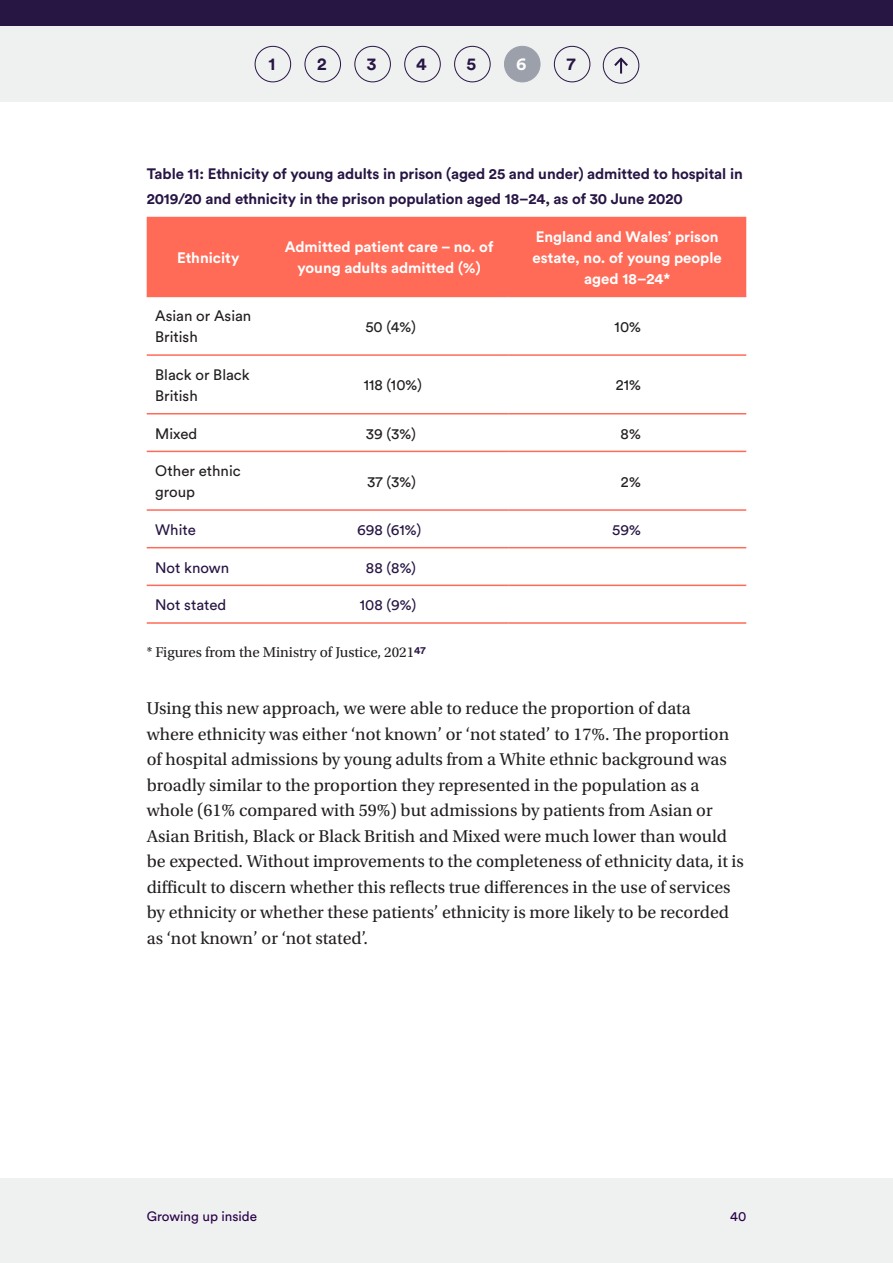
<style>
.page{position:relative;width:893px;height:1263px;background:#fff}
.page>*{position:absolute;margin:0;border:0;box-sizing:border-box;transform-origin:0 0}
.Body_text{font:18px/25.5px "Utopia Std";color:#231f20}
.t1{font:700 17.55px "Circular Pro";color:#271544}
.t2{font:700 17.55px "Circular Pro";color:#fff}
.Table_title{font:700 15px/25.5px "Circular Pro";letter-spacing:-.005em;color:#271544}
.Table_Headre_Center_aligned{font:700 15px/21px "Circular Pro";color:#fff;text-align:center}
.Table_text_left_aligned{font:15px/21px "Circular Pro";color:#231f20}
.Table_text_left_aligned-2{font:15px "Circular Pro";color:#271544}
.Source_Note{font:15px "Utopia Std";color:#231f20}
.Table_text_right_aligned{font:15px "Circular Pro";color:#231f20}
.Table_text_right_aligned-2{font:15px "Circular Pro";color:#271544}
.t3{font:13.5px "Circular Pro";color:#280048}
</style>
<div class="page">
<div style="left:0;top:0;width:893px;height:26px;background:#271544"></div>
<div style="left:0;top:26px;width:893px;height:76px;background:#eff0f0"></div>
<div style="left:0;top:1179px;width:893px;height:84px;background:#eff0f0"></div>
<div style="left:504px;top:46px;width:36px;height:36px;background:#9ba0ab;border-radius:50%"></div>
<div style="left:504px;top:46px;width:36px;height:36px;border:1px solid #9ba0ab;border-radius:50%"></div>
<div style="left:305px;top:46px;width:36px;height:36px;border:1px solid #271544;border-radius:50%"></div>
<div style="left:454px;top:46px;width:36px;height:36px;border:1px solid #271544;border-radius:50%"></div>
<div style="left:355px;top:46px;width:36px;height:36px;border:1px solid #271544;border-radius:50%"></div>
<div style="left:554px;top:46px;width:36px;height:36px;border:1px solid #271544;border-radius:50%"></div>
<div style="left:255px;top:46px;width:36px;height:36px;border:1px solid #271544;border-radius:50%"></div>
<div style="left:404px;top:46px;width:37px;height:36px;border:1px solid #271544;border-radius:50%"></div>
<div style="left:603px;top:47px;width:36px;height:36px;border:1px solid #271544;border-radius:50%"></div>
<svg style="left:614px;top:57px;width:14px;height:17px"></svg>
<div style="left:147px;top:217px;width:599px;height:79px;background:#ff6b57"></div>
<hr style="left:147px;top:354px;width:123px;height:2px;background:#ff6b57">
<hr style="left:270px;top:354px;width:238px;height:2px;background:#ff6b57">
<hr style="left:508px;top:354px;width:238px;height:2px;background:#ff6b57">
<hr style="left:147px;top:413px;width:123px;height:1px;background:#ff6b57">
<hr style="left:270px;top:413px;width:238px;height:1px;background:#ff6b57">
<hr style="left:508px;top:413px;width:238px;height:1px;background:#ff6b57">
<hr style="left:147px;top:451px;width:123px;height:1px;background:#ff6b57">
<hr style="left:147px;top:296px;width:123px;height:1px;background:#ff6b57">
<hr style="left:147px;top:509px;width:123px;height:2px;background:#ff6b57">
<hr style="left:270px;top:509px;width:238px;height:2px;background:#ff6b57">
<hr style="left:508px;top:509px;width:238px;height:2px;background:#ff6b57">
<hr style="left:147px;top:547px;width:123px;height:1px;background:#ff6b57">
<hr style="left:270px;top:547px;width:238px;height:1px;background:#ff6b57">
<hr style="left:508px;top:547px;width:238px;height:1px;background:#ff6b57">
<hr style="left:147px;top:585px;width:123px;height:1px;background:#ff6b57">
<hr style="left:270px;top:585px;width:238px;height:1px;background:#ff6b57">
<hr style="left:508px;top:585px;width:238px;height:1px;background:#ff6b57">
<hr style="left:147px;top:622px;width:123px;height:2px;background:#ff6b57">
<hr style="left:270px;top:622px;width:238px;height:2px;background:#ff6b57">
<hr style="left:508px;top:622px;width:238px;height:2px;background:#ff6b57">
<hr style="left:270px;top:296px;width:238px;height:1px;background:#ff6b57">
<hr style="left:508px;top:296px;width:238px;height:1px;background:#ff6b57">
<hr style="left:270px;top:451px;width:238px;height:1px;background:#ff6b57">
<hr style="left:508px;top:451px;width:238px;height:1px;background:#ff6b57">
<p class="t1" style="left:268px;top:52px;width:8px">1</p>
<p class="t1" style="left:317px;top:52px;width:11px">2</p>
<p class="t1" style="left:367px;top:52px;width:11px">3</p>
<p class="t1" style="left:416px;top:52px;width:12px">4</p>
<p class="t1" style="left:467px;top:52px;width:11px">5</p>
<p class="t2" style="left:516px;top:52px;width:12px">6</p>
<p class="t1" style="left:567px;top:52px;width:10px">7</p>
<p class="Table_title" style="left:147px;top:160px;width:598px">Table 11: Ethnicity of young adults in prison (aged 25 and under) admitted to hospital in<br>2019/20 and ethnicity in the prison population aged 18–24, as of 30 June 2020</p>
<p class="Table_Headre_Center_aligned" style="left:177px;top:246px;width:64px">Ethnicity</p>
<p class="Table_Headre_Center_aligned" style="left:285px;top:236px;width:210px">Admitted patient care – no. of young adults admitted (%)</p>
<p class="Table_Headre_Center_aligned" style="left:533px;top:225px;width:191px">England and Wales’ prison estate, no. of young people aged 18–24*</p>
<p class="Table_text_left_aligned" style="left:155px;top:305px;width:98px">Asian or Asian<br>British</p>
<p class="Table_text_left_aligned" style="left:365px;top:315px;width:52px">50 (4%)</p>
<p class="Table_text_right_aligned" style="left:615px;top:316px;width:28px">10%</p>
<p class="Table_text_left_aligned" style="left:155px;top:364px;width:96px">Black or Black<br>British</p>
<p class="Table_text_left_aligned" style="left:364px;top:374px;width:60px">118 (10%)</p>
<p class="Table_text_right_aligned" style="left:616px;top:375px;width:27px">21%</p>
<p class="Table_text_left_aligned" style="left:155px;top:422px;width:44px">Mixed</p>
<p class="Table_text_left_aligned" style="left:366px;top:422px;width:52px">39 (3%)</p>
<p class="Table_text_right_aligned" style="left:621px;top:423px;width:22px">8%</p>
<p class="Table_text_left_aligned" style="left:155px;top:460px;width:87px">Other ethnic group</p>
<p class="Table_text_left_aligned" style="left:367px;top:470px;width:50px">37 (3%)</p>
<p class="Table_text_right_aligned" style="left:621px;top:471px;width:22px">2%</p>
<p class="Table_text_left_aligned-2" style="left:155px;top:520px;width:42px">White</p>
<p class="Table_text_left_aligned-2" style="left:357px;top:520px;width:66px">698 (61%)</p>
<p class="Table_text_right_aligned-2" style="left:612px;top:520px;width:30px">59%</p>
<p class="Table_text_left_aligned-2" style="left:155px;top:557px;width:76px">Not known</p>
<p class="Table_text_left_aligned-2" style="left:366px;top:557px;width:52px">88 (8%)</p>
<p class="Table_text_left_aligned-2" style="left:155px;top:595px;width:73px">Not stated</p>
<p class="Table_text_left_aligned-2" style="left:360px;top:595px;width:58px">108 (9%)</p>
<p class="Source_Note" style="left:147px;top:644px;width:281px">* Figures from the Ministry of Justice, 2021<sup>47</sup></p>
<p class="Body_text" style="left:147px;top:696px;width:599px">Using this new approach, we were able to reduce the proportion of data<br>where ethnicity was either ‘not known’ or ‘not stated’ to 17%. The proportion of hospital admissions by young adults from a White ethnic background was broadly similar to the proportion they represented in the population as a whole (61% compared with 59%) but admissions by patients from Asian or Asian British, Black or Black British and Mixed were much lower than would be expected. Without improvements to the completeness of ethnicity data, it is difficult to discern whether this reflects true differences in the use of services by ethnicity or whether these patients’ ethnicity is more likely to be recorded as ‘not known’ or ‘not stated’.</p>
<p class="t3" style="left:147px;top:1207px;width:112px">Growing up inside</p>
<p class="t3" style="left:730px;top:1207px;width:18px">40</p>
</div>
